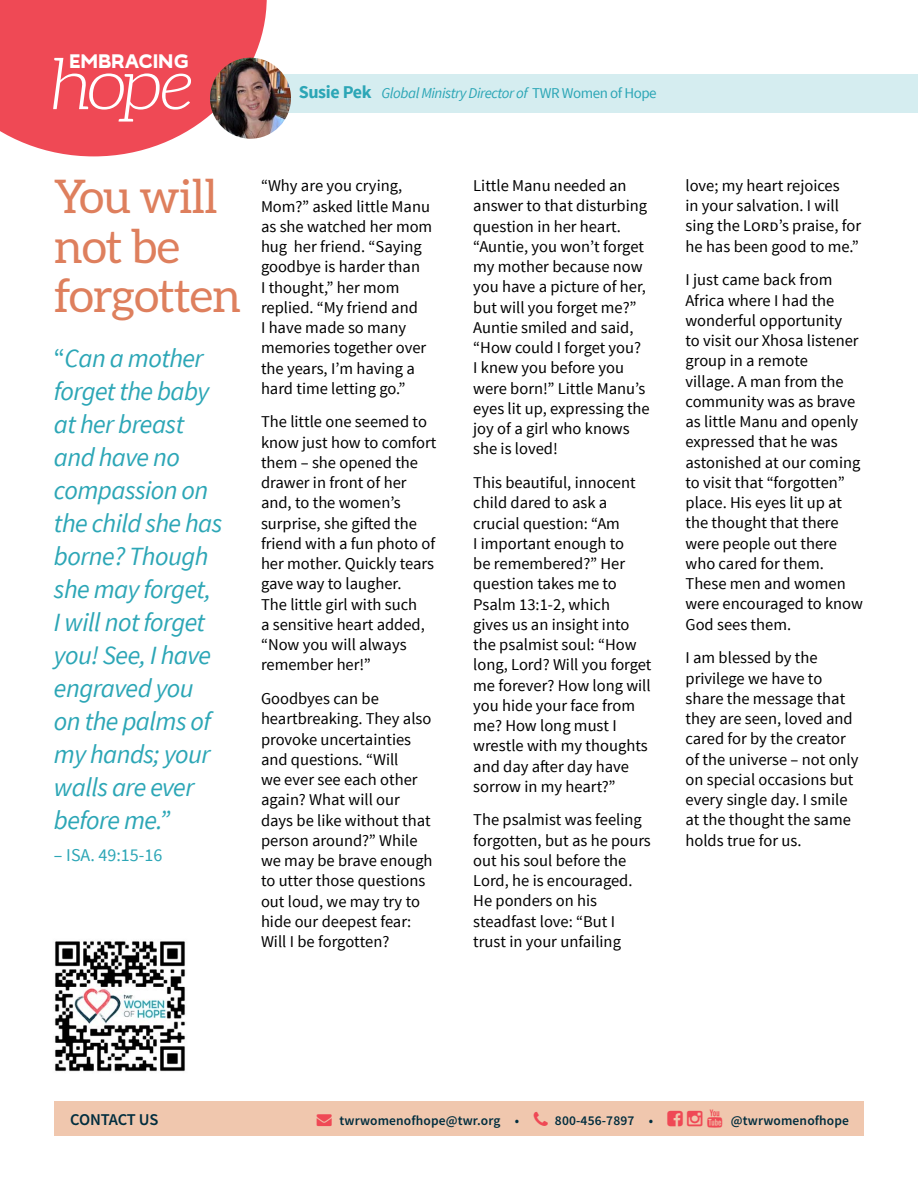
<style>
.page{position:relative;width:918px;height:1188px;background:#fff}
.page>*{position:absolute;margin:0;border:0;box-sizing:border-box;transform-origin:0 0}
.t1{font:italic 300 70.5px "Aleo";color:#fff;scale:1.07 1}
.t2{font:46.5px/49.5px "Aleo";letter-spacing:-.02em;color:#de7f5d}
.t3{font:italic 26.25px/33px "Source Sans Pro";letter-spacing:-.02em;color:#2ca6b6}
.t4{font:900 22.5px "Modernica";letter-spacing:.025em;color:#fff}
.t5{font:18px "Source Sans Pro";color:#2ca6b6}
.t6{font:16.5px/20.2px "Source Sans Pro";color:#000}
.t7{font:600 16.5px "Source Sans Pro";letter-spacing:-.02em;color:#002d3e}
.t8{font:italic 15px "Source Sans Pro";letter-spacing:-.03em;color:#2ca6b6}
.t9{font:600 13.5px "Source Sans Pro";letter-spacing:.01em;color:#002d3e}
.s1{font-weight:700;font-style:normal;font-size:18px}
.s2{font-style:normal}
.s3{color:#ef4955}
</style>
<div class="page">
<div style="left:54px;top:1102px;width:810px;height:34px;background:#f0c7ae"></div>
<svg style="left:0;top:0;width:267px;height:156px;background:#f05b65"></svg>
<div style="left:246px;top:74px;width:672px;height:39px;background:#d5edf0"></div>
<img style="left:210px;top:58px;width:81px;height:81px;border-radius:40px">
<img style="left:54px;top:941px;width:132px;height:131px">
<h3 class="t4" style="left:69px;top:50px;width:120px">EMBRACING</h3>
<h1 class="t1" style="left:50px;top:46px;width:135px">hope</h1>
<p class="t8" style="left:299px;top:84px;width:360px"><span class="s1">Susie Pek</span> Global Ministry Director of <span class="s2">TWR Women of Hope</span></p>
<h2 class="t2" style="left:54px;top:172px;width:189px">You will not be forgotten</h2>
<h3 class="t3" style="left:54px;top:342px;width:170px"><span class="s2">“</span>Can a mother forget the baby at her breast and have no compassion on the child she has borne? Though she may forget,<br>I will not forget you! See, I have engraved you on the palms of my hands; your walls are ever before me.”</h3>
<p class="t5" style="left:54px;top:844px;width:110px">– ISA. 49:15-16</p>
<p class="t6" style="left:261px;top:176px;width:173px">“Why are you crying,<br>Mom?” asked little Manu as she watched her mom hug her friend. “Saying goodbye is harder than<br>I thought,” her mom replied. “My friend and<br>I have made so many memories together over the years, I’m having a hard time letting go.”</p>
<p class="t6" style="left:261px;top:412px;width:177px">The little one seemed to know just how to comfort them – she opened the drawer in front of her and, to the women’s surprise, she gifted the friend with a fun photo of her mother. Quickly tears gave way to laugher.<br>The little girl with such<br>a sensitive heart added, “Now you will always remember her!”</p>
<p class="t6" style="left:261px;top:689px;width:173px">Goodbyes can be heartbreaking. They also provoke uncertainties and questions. “Will<br>we ever see each other again? What will our days be like without that person around?” While we may be brave enough to utter those questions out loud, we may try to hide our deepest fear:<br>Will I be forgotten?</p>
<p class="t6" style="left:473px;top:176px;width:178px">Little Manu needed an answer to that disturbing question in her heart. “Auntie, you won’t forget my mother because now you have a picture of her, but will you forget me?”<br>Auntie smiled and said, “How could I forget you?<br>I knew you before you were born!” Little Manu’s eyes lit up, expressing the joy of a girl who knows she is loved!</p>
<p class="t6" style="left:473px;top:473px;width:180px">This beautiful, innocent child dared to ask a crucial question: “Am<br>I important enough to<br>be remembered?” Her question takes me to<br>Psalm 13:1-2, which<br>gives us an insight into the psalmist soul: “How long, Lord? Will you forget me forever? How long will you hide your face from me? How long must I wrestle with my thoughts and day after day have sorrow in my heart?”</p>
<p class="t6" style="left:473px;top:810px;width:179px">The psalmist was feeling forgotten, but as he pours out his soul before the<br>Lord, he is encouraged.<br>He ponders on his steadfast love: “But I trust in your unfailing</p>
<p class="t6" style="left:686px;top:176px;width:177px">love; my heart rejoices<br>in your salvation. I will sing the Lord’s praise, for he has been good to me.”</p>
<p class="t6" style="left:686px;top:270px;width:179px">I just came back from<br>Africa where I had the wonderful opportunity<br>to visit our Xhosa listener group in a remote<br>village. A man from the community was as brave as little Manu and openly expressed that he was astonished at our coming to visit that “forgotten” place. His eyes lit up at the thought that there were people out there who cared for them.<br>These men and women were encouraged to know<br>God sees them.</p>
<p class="t6" style="left:686px;top:648px;width:175px">I am blessed by the privilege we have to share the message that they are seen, loved and cared for by the creator of the universe – not only on special occasions but every single day. I smile at the thought the same holds true for us.</p>
<p class="t7" style="left:70px;top:1108px;width:90px">CONTACT US</p>
<p class="t9" style="left:317px;top:1111px;width:204px"><span class="s3">→</span> twrwomenofhope@twr.org •</p>
<p class="t9" style="left:555px;top:1111px;width:100px">800-456-7897 •</p>
<p class="t9" style="left:731px;top:1111px;width:120px">@twrwomenofhope</p>
</div>
